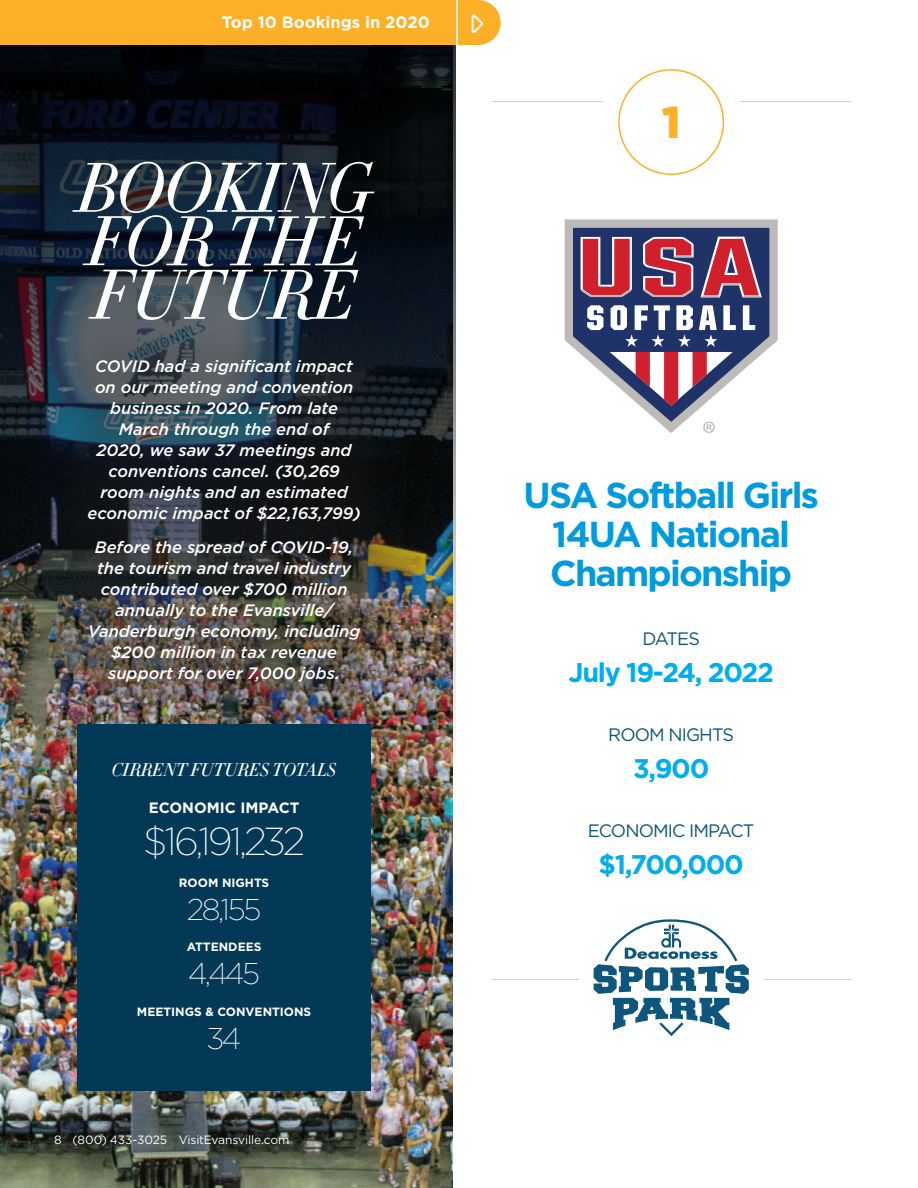
<style>
.page{position:relative;width:918px;height:1188px;background:#fff}
.page>*{position:absolute;margin:0;border:0;box-sizing:border-box;transform-origin:0 0}
.t1{font:italic 300 69px/53.4px "Didot HTF 06";letter-spacing:-.01em;color:#fff}
.t2{font:900 44.55px "Gotham";color:#fcb028}
.t3{font:200 39px "Gotham";letter-spacing:-.075em;color:#fff}
.t4{font:700 36px/39px "Gotham";letter-spacing:-.05em;color:#009bde;text-align:center}
.t5{font:200 30px "Gotham";letter-spacing:-.075em;color:#fff}
.t6{font:700 27px "Gotham";letter-spacing:-.05em;color:#00aeef}
.t7{font:italic 300 18.15px "Didot HTF 06";letter-spacing:-.01em;color:#fff}
.t8{font:18px "Gotham";letter-spacing:-.05em;color:#0f567c}
.t9{font:italic 500 16.5px/21px "Gotham";color:#fff;text-align:center}
.t10{font:700 16.5px "Gotham";color:#fff}
.t11{font:700 15px "Gotham";color:#fff}
.t12{font:700 12px "Gotham";color:#fff}
.Attraction_Descripti{font:12px "Gotham";letter-spacing:-.01em;color:#fff}
.Contact_Info__Websit{font:12px "Gotham";color:#fff}
</style>
<div class="page">
<img style="left:0;top:1013px;width:453px;height:175px">
<img style="left:0;top:45px;width:456px;height:968px">
<div style="left:32px;top:302px;width:384px;height:437px;background:#231f20;opacity:.3"></div>
<svg style="left:565px;top:219px;width:213px;height:129px;background:#bcbabb"></svg>
<svg style="left:573px;top:228px;width:196px;height:205px"></svg>
<hr style="left:491px;top:979px;width:88px;height:1px;background:#d4d3d5">
<hr style="left:491px;top:101px;width:112px;height:1px;background:#d4d3d5">
<div style="left:618px;top:69px;width:106px;height:106px;border:2px solid #fcb028;border-radius:50%"></div>
<svg style="left:594px;top:919px;width:155px;height:117px"></svg>
<div style="left:77px;top:725px;width:294px;height:366px;background:#033856"></div>
<hr style="left:764px;top:979px;width:87px;height:1px;background:#d4d3d5">
<hr style="left:739px;top:101px;width:112px;height:1px;background:#d4d3d5">
<div style="left:0;top:0;width:501px;height:45px;background:#fcb028"></div>
<p class="t10" style="left:222px;top:11px;width:209px">Top 10 Bookings in 2020</p>
<p class="t1" style="left:76px;top:164px;width:297px">BOOKING<br>FOR THE<br>FUTURE</p>
<p class="t9" style="left:88px;top:355px;width:275px">COVID had a significant impact on our meeting and convention business in 2020. From late<br>March through the end of<br>2020, we saw 37 meetings and conventions cancel. (30,269 room nights and an estimated economic impact of $22,163,799)</p>
<p class="t9" style="left:88px;top:536px;width:274px">Before the spread of COVID-19, the tourism and travel industry contributed over $700 million annually to the Evansville/<br>Vanderburgh economy, including $200 million in tax revenue support for over 7,000 jobs.</p>
<p class="t7" style="left:112px;top:758px;width:226px">CIRRENT FUTURES TOTALS</p>
<p class="t11" style="left:149px;top:798px;width:152px">ECONOMIC IMPACT</p>
<p class="t3" style="left:143px;top:817px;width:164px">$16,191,232</p>
<p class="t12" style="left:179px;top:874px;width:92px">ROOM NIGHTS</p>
<p class="t5" style="left:187px;top:890px;width:76px">28,155</p>
<p class="t12" style="left:187px;top:939px;width:76px">ATTENDEES</p>
<p class="t5" style="left:188px;top:955px;width:73px">4,445</p>
<p class="t12" style="left:137px;top:1003px;width:176px">MEETINGS &amp; CONVENTIONS</p>
<p class="t5" style="left:207px;top:1019px;width:35px">34</p>
<p class="Contact_Info__Websit" style="left:54px;top:1133px;width:9px">8</p>
<p class="Attraction_Descripti" style="left:73px;top:1133px;width:219px">(800) 433-3025 VisitEvansville.com</p>
<p class="t2" style="left:662px;top:96px;width:20px">1</p>
<p class="t4" style="left:524px;top:476px;width:297px">USA Softball Girls<br>14UA National<br>Championship</p>
<p class="t8" style="left:642px;top:629px;width:59px">DATES</p>
<p class="t6" style="left:569px;top:655px;width:207px">July 19-24, 2022</p>
<p class="t8" style="left:608px;top:725px;width:127px">ROOM NIGHTS</p>
<p class="t6" style="left:633px;top:751px;width:78px">3,900</p>
<p class="t8" style="left:588px;top:821px;width:168px">ECONOMIC IMPACT</p>
<p class="t6" style="left:599px;top:847px;width:147px">$1,700,000</p>
</div>
